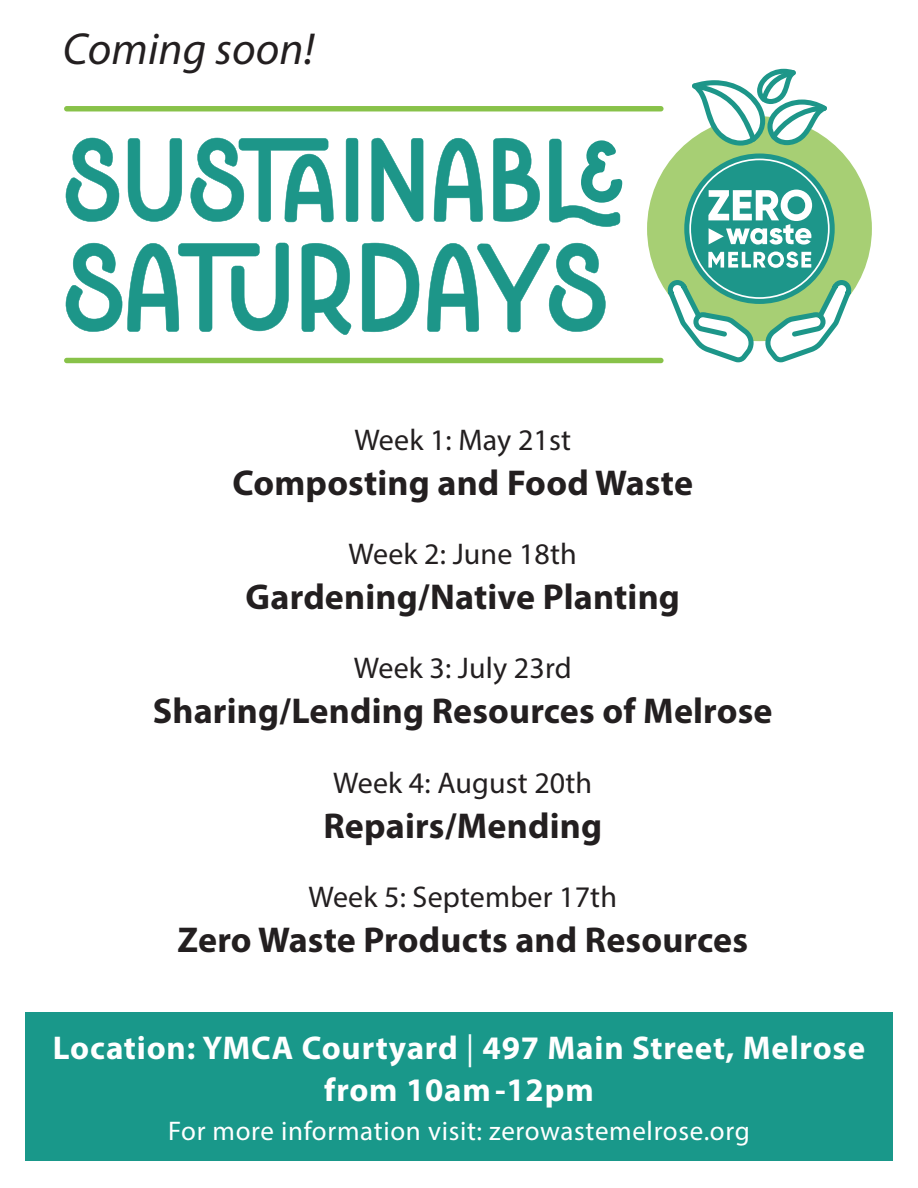
<style>
.page{position:relative;width:918px;height:1188px;background:#fff}
.page>*{position:absolute;margin:0;border:0;box-sizing:border-box;transform-origin:0 0}
.t1{font:italic 45px "Myriad Pro";letter-spacing:.005em;color:#231f20}
.t2{font:700 36px "Myriad Pro";letter-spacing:.005em;color:#231f20}
.t3{font:700 33px/42px "Myriad Pro";letter-spacing:.025em;color:#fff;text-align:center}
.t4{font:30px "Myriad Pro";letter-spacing:.005em;color:#231f20}
.t5{font:27px "Myriad Pro";letter-spacing:.025em;color:#fff}
.s1{font-weight:400}
</style>
<div class="page">
<div style="left:647px;top:116px;width:225px;height:225px;background:#a7cf74;border-radius:50%"></div>
<svg style="left:692px;top:69px;width:135px;height:77px"></svg>
<svg style="left:668px;top:159px;width:183px;height:203px"></svg>
<svg style="left:65px;top:138px;width:55px;height:84px"></svg>
<svg style="left:128px;top:138px;width:54px;height:84px"></svg>
<svg style="left:190px;top:138px;width:144px;height:84px"></svg>
<svg style="left:346px;top:138px;width:12px;height:84px"></svg>
<svg style="left:372px;top:138px;width:51px;height:84px"></svg>
<svg style="left:434px;top:138px;width:49px;height:84px"></svg>
<svg style="left:493px;top:138px;width:47px;height:84px"></svg>
<svg style="left:65px;top:243px;width:224px;height:89px"></svg>
<svg style="left:302px;top:243px;width:50px;height:92px"></svg>
<svg style="left:362px;top:243px;width:58px;height:89px"></svg>
<svg style="left:427px;top:243px;width:179px;height:89px"></svg>
<svg style="left:549px;top:139px;width:73px;height:88px"></svg>
<div style="left:64px;top:106px;width:600px;height:5px;background:#88c249;border-radius:3px"></div>
<div style="left:64px;top:358px;width:600px;height:5px;background:#88c249;border-radius:3px"></div>
<div style="left:25px;top:1012px;width:868px;height:149px;background:#19988a"></div>
<p class="t1" style="left:63px;top:21px;width:253px">Coming soon!</p>
<p class="t4" style="left:354px;top:421px;width:218px">Week 1: May 21st</p>
<p class="t2" style="left:233px;top:459px;width:462px">Composting and Food Waste</p>
<p class="t4" style="left:349px;top:536px;width:230px">Week 2: June 18th</p>
<p class="t2" style="left:246px;top:574px;width:436px">Gardening/Native Planting</p>
<p class="t4" style="left:354px;top:650px;width:219px">Week 3: July 23rd</p>
<p class="t2" style="left:153px;top:688px;width:621px">Sharing/Lending Resources of Melrose</p>
<p class="t4" style="left:333px;top:764px;width:260px">Week 4: August 20th</p>
<p class="t2" style="left:323px;top:802px;width:280px">Repairs/Mending</p>
<p class="t4" style="left:309px;top:878px;width:310px">Week 5: September 17th</p>
<p class="t2" style="left:178px;top:916px;width:572px">Zero Waste Products and Resources</p>
<p class="t3" style="left:53px;top:1026px;width:814px">Location: YMCA Courtyard <span class="s1">|</span> 497 Main Street, Melrose from 10am-12pm</p>
<p class="t5" style="left:168px;top:1115px;width:583px">For more information visit: zerowastemelrose.org</p>
</div>
